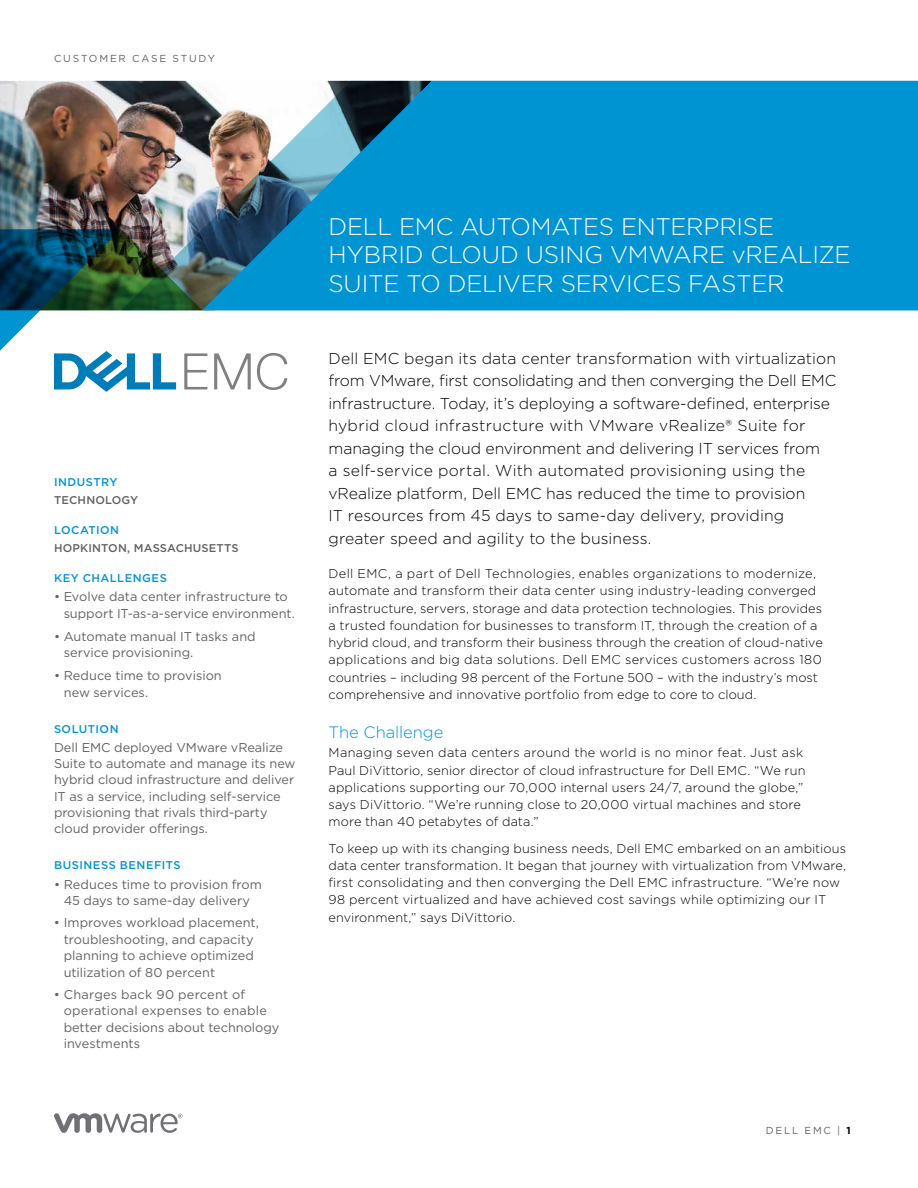
<style>
.page{position:relative;width:918px;height:1188px;background:#fff}
.page>*{position:absolute;margin:0;border:0;box-sizing:border-box;transform-origin:0 0}
.t1{font:300 24px/28.5px "Gotham";letter-spacing:-.01em;color:#fff}
.t2{font:300 16.5px "Gotham";letter-spacing:-.005em;color:#0194d3}
.t3{font:300 15.75px/22.5px "Gotham";color:#000}
.t4{font:300 12.75px/17.2px "Gotham";letter-spacing:.01em;color:#000}
.t5{font:12.75px/16.5px "Gotham";letter-spacing:-.005em;color:#636165}
.t6{font:500 11.25px "Gotham";letter-spacing:.045em;color:#0194d3}
.t7{font:500 11.25px "Gotham";letter-spacing:.015em;color:#636165}
.t8{font:10.2px "Gotham";letter-spacing:.18em;color:#636165}
.s1{font-weight:700;color:#000}
</style>
<div class="page">
<svg style="left:54px;top:1113px;width:129px;height:20px"></svg>
<img style="left:0;top:81px;width:121px;height:148px">
<img style="left:121px;top:81px;width:81px;height:148px">
<svg style="left:202px;top:81px;width:716px;height:229px;background:#1493ca"></svg>
<img style="left:0;top:229px;width:287px;height:163px">
<p class="t8" style="left:54px;top:52px;width:163px">CUSTOMER CASE STUDY</p>
<p class="t6" style="left:54px;top:474px;width:65px">INDUSTRY</p>
<p class="t7" style="left:54px;top:492px;width:86px">TECHNOLOGY</p>
<p class="t6" style="left:54px;top:522px;width:67px">LOCATION</p>
<p class="t7" style="left:54px;top:540px;width:186px">HOPKINTON, MASSACHUSETTS</p>
<p class="t6" style="left:54px;top:570px;width:114px">KEY CHALLENGES</p>
<p class="t5" style="left:64px;top:588px;width:233px;text-indent:-10px">• Evolve data center infrastructure to support IT-as-a-service environment.</p>
<p class="t5" style="left:64px;top:628px;width:194px;text-indent:-10px">• Automate manual IT tasks and service provisioning.</p>
<p class="t5" style="left:64px;top:667px;width:160px;text-indent:-10px">• Reduce time to provision new services.</p>
<p class="t6" style="left:54px;top:722px;width:66px">SOLUTION</p>
<p class="t5" style="left:54px;top:739px;width:243px">Dell EMC deployed VMware vRealize Suite to automate and manage its new hybrid cloud infrastructure and deliver IT as a service, including self-service provisioning that rivals third-party cloud provider offerings.</p>
<p class="t6" style="left:54px;top:858px;width:128px">BUSINESS BENEFITS</p>
<p class="t5" style="left:54px;top:876px;width:210px;text-align:center">• Reduces time to provision from<br>45 days to same-day delivery</p>
<p class="t5" style="left:64px;top:914px;width:197px;text-indent:-10px">• Improves workload placement, troubleshooting, and capacity planning to achieve optimized utilization of 80 percent</p>
<p class="t5" style="left:64px;top:986px;width:217px;text-indent:-10px">• Charges back 90 percent of operational expenses to enable better decisions about technology investments</p>
<h1 class="t1" style="left:328px;top:212px;width:524px">DELL EMC AUTOMATES ENTERPRISE<br>HYBRID CLOUD USING VMWARE vREALIZE<br>SUITE TO DELIVER SERVICES FASTER</h1>
<p class="t3" style="left:328px;top:346px;width:510px">Dell EMC began its data center transformation with virtualization from VMware, first consolidating and then converging the Dell EMC infrastructure. Today, it’s deploying a software-defined, enterprise hybrid cloud infrastructure with VMware vRealize® Suite for managing the cloud environment and delivering IT services from<br>a self-service portal. With automated provisioning using the vRealize platform, Dell EMC has reduced the time to provision<br>IT resources from 45 days to same-day delivery, providing greater speed and agility to the business.</p>
<p class="t4" style="left:328px;top:565px;width:496px">Dell EMC, a part of Dell Technologies, enables organizations to modernize, automate and transform their data center using industry-leading converged infrastructure, servers, storage and data protection technologies. This provides a trusted foundation for businesses to transform IT, through the creation of a hybrid cloud, and transform their business through the creation of cloud-native applications and big data solutions. Dell EMC services customers across 180 countries – including 98 percent of the Fortune 500 – with the industry’s most comprehensive and innovative portfolio from edge to core to cloud.</p>
<p class="t2" style="left:328px;top:722px;width:116px">The Challenge</p>
<p class="t4" style="left:328px;top:744px;width:479px">Managing seven data centers around the world is no minor feat. Just ask Paul DiVittorio, senior director of cloud infrastructure for Dell EMC. “We run applications supporting our 70,000 internal users 24/7, around the globe,” says DiVittorio. “We’re running close to 20,000 virtual machines and store more than 40 petabytes of data.”</p>
<p class="t4" style="left:328px;top:839px;width:519px">To keep up with its changing business needs, Dell EMC embarked on an ambitious data center transformation. It began that journey with virtualization from VMware, first consolidating and then converging the Dell EMC infrastructure. “We’re now 98 percent virtualized and have achieved cost savings while optimizing our IT environment,” says DiVittorio.</p>
<p class="t8" style="left:766px;top:1124px;width:86px">DELL EMC | <span class="s1">1</span></p>
</div>
